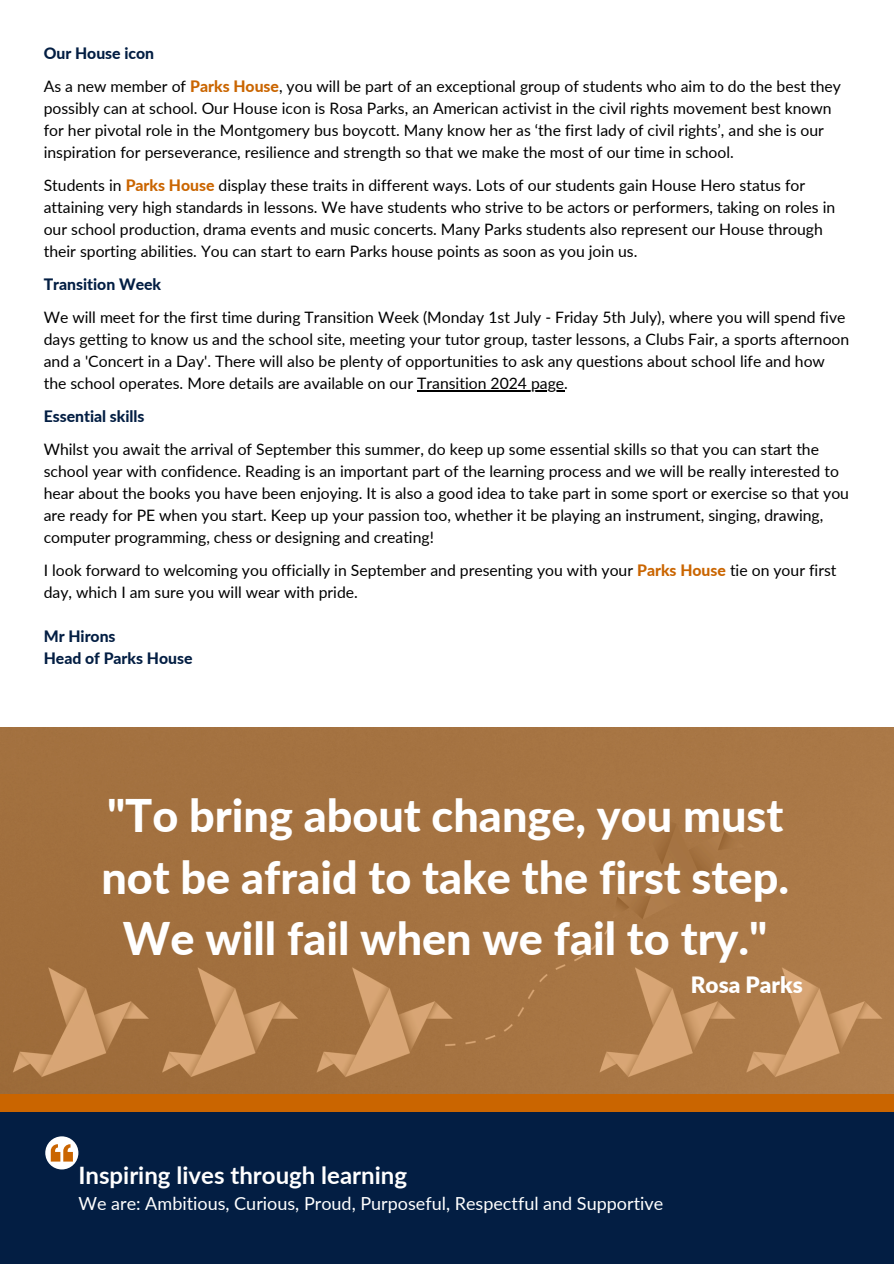
<style>
.page{position:relative;width:894px;height:1264px;background:#fff}
.page>*{position:absolute;margin:0;border:0;box-sizing:border-box;transform-origin:0 0}
.t1{font:800 45px/61.8px "Lato";color:#fff;text-align:center}
.t2{font:700 24px "Lato";color:#fff}
.t3{font:900 22.5px "Lato";color:#fff}
.t4{font:18px "Lato";color:#fff}
.t5{font:15.75px/22px "Lato";color:#000}
.t6{font:800 15.75px/22px "Lato";color:#031e43}
.s1{font-weight:800;color:#ca6500}
.s2{font-weight:800;color:#031e43}
</style>
<div class="page">
<div style="left:0;top:1093px;width:893px;height:36px;background:#ca6500"></div>
<div style="left:0;top:1111px;width:893px;height:152px;background:#031e43"></div>
<div style="left:45px;top:1136px;width:33px;height:33px;background:#fff;border-radius:50%"></div>
<svg style="left:51px;top:1144px;width:22px;height:17px"></svg>
<svg style="left:0;top:727px;width:893px;height:367px;fill:#a57342"></svg>
<hr style="left:417px;top:390px;width:147px;height:2px;background:#000">
<p class="t6" style="left:44px;top:42px;width:112px">Our House icon</p>
<h4 class="t5" style="left:44px;top:75px;width:798px">As a new member of <span class="s1">Parks House</span>, you will be part of an exceptional group of students who aim to do the best they possibly can at school. Our House icon is Rosa Parks, an American activist in the civil rights movement best known for her pivotal role in the Montgomery bus boycott. Many know her as ‘the first lady of civil rights’, and she is our inspiration for perseverance, resilience and strength so that we make the most of our time in school.</h4>
<h4 class="t5" style="left:44px;top:174px;width:792px">Students in <span class="s1">Parks House</span> display these traits in different ways. Lots of our students gain House Hero status for attaining very high standards in lessons. We have students who strive to be actors or performers, taking on roles in our school production, drama events and music concerts. Many Parks students also represent our House through their sporting abilities. You can start to earn Parks house points as soon as you join us.</h4>
<p class="t6" style="left:44px;top:273px;width:119px">Transition Week</p>
<p class="t5" style="left:44px;top:306px;width:806px">We will meet for the first time during Transition Week (Monday 1st July - Friday 5th July), where you will spend five days getting to know us and the school site, meeting your tutor group, taster lessons, a Clubs Fair, a sports afternoon and a 'Concert in a Day'. There will also be plenty of opportunities to ask any questions about school life and how the school operates. More details are available on our Transition 2024 page.</p>
<h4 class="t5" style="left:44px;top:399px;width:776px;line-height:33px"><span class="s2">Essential skills<br></span>Whilst you await the arrival of September this summer, do keep up some essential skills so that you can start the</h4>
<h4 class="t5" style="left:44px;top:460px;width:796px">school year with confidence. Reading is an important part of the learning process and we will be really interested to</h4>
<p class="t5" style="left:44px;top:482px;width:806px">hear about the books you have been enjoying. It is also a good idea to take part in some sport or exercise so that you are ready for PE when you start. Keep up your passion too, whether it be playing an instrument, singing, drawing, computer programming, chess or designing and creating!</p>
<p class="t5" style="left:44px;top:559px;width:794px">I look forward to welcoming you officially in September and presenting you with your <span class="s1">Parks House</span> tie on your first</p>
<h1 class="t5" style="left:44px;top:581px;width:315px">day, which I am sure you will wear with pride.</h1>
<h1 class="t6" style="left:44px;top:625px;width:150px">Mr Hirons<br>Head of Parks House</h1>
<h2 class="t1" style="left:101px;top:783px;width:689px">"To bring about change, you must not be afraid to take the first step.<br>We will fail when we fail to try."</h2>
<h2 class="t3" style="left:690px;top:970px;width:113px">Rosa Parks</h2>
<p class="t2" style="left:78px;top:1159px;width:330px">Inspiring lives through learning</p>
<p class="t4" style="left:78px;top:1192px;width:586px">We are: Ambitious, Curious, Proud, Purposeful, Respectful and Supportive</p>
</div>
